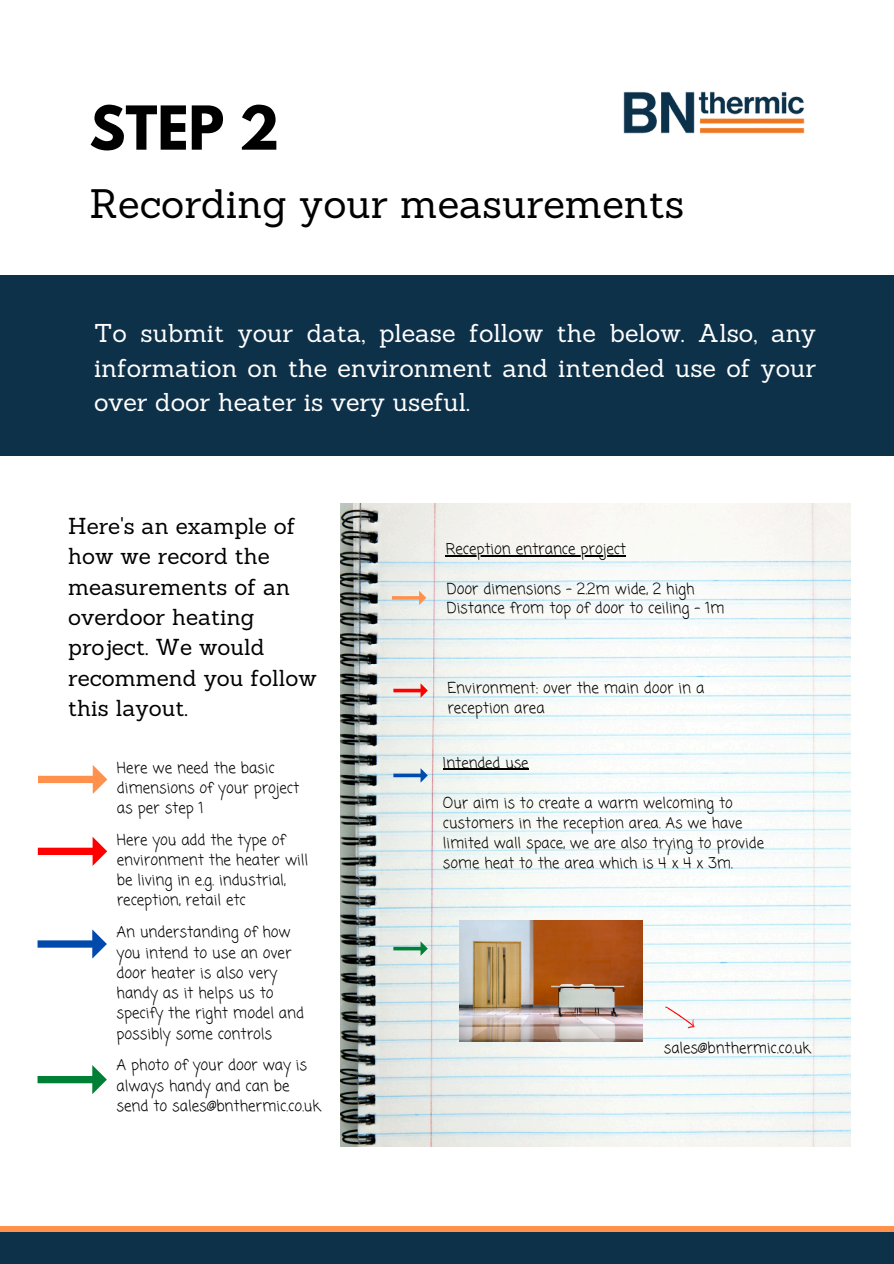
<style>
.page{position:relative;width:894px;height:1264px;background:#fff}
.page>*{position:absolute;margin:0;border:0;box-sizing:border-box;transform-origin:0 0}
.t1{font:700 53.55px "League Spartan";color:#000}
.t2{font:40.05px "Sanchez";color:#000}
.t3{font:25.05px/34.8px "Sanchez";color:#fff;text-align:justify}
.t4{font:22.5px/30.3px "Sanchez";color:#000}
.t5{font:15px/20.2px "Coming Soon";color:#000}
.t6{font:14.85px/20px "Coming Soon";color:#000}
</style>
<div class="page">
<img style="left:340px;top:503px;width:510px;height:643px">
<svg style="left:38px;top:765px;width:69px;height:29px"></svg>
<div style="left:0;top:275px;width:893px;height:180px;background:#0e314a"></div>
<svg style="left:38px;top:929px;width:69px;height:29px"></svg>
<svg style="left:392px;top:590px;width:34px;height:15px"></svg>
<svg style="left:393px;top:768px;width:34px;height:14px"></svg>
<svg style="left:38px;top:1065px;width:69px;height:29px"></svg>
<svg style="left:393px;top:683px;width:34px;height:14px"></svg>
<svg style="left:38px;top:837px;width:69px;height:29px"></svg>
<img style="left:623px;top:91px;width:182px;height:43px">
<div style="left:0;top:1226px;width:893px;height:37px;background:#ff914d"></div>
<div style="left:0;top:1232px;width:893px;height:31px;background:#0e314a"></div>
<img style="left:459px;top:920px;width:183px;height:121px">
<hr style="left:445px;top:555px;width:181px;height:1px;background:#000">
<hr style="left:443px;top:768px;width:85px;height:2px;background:#000">
<svg style="left:664px;top:1002px;width:33px;height:28px"></svg>
<svg style="left:393px;top:941px;width:34px;height:14px"></svg>
<h1 class="t1" style="left:89px;top:101px;width:191px">STEP 2</h1>
<h2 class="t2" style="left:89px;top:177px;width:596px">Recording your measurements</h2>
<p class="t3" style="left:94px;top:315px;width:723px">To submit your data, please follow the below. Also, any information on the environment and intended use of your over door heater is very useful.</p>
<p class="t4" style="left:68px;top:510px;width:250px">Here's an example of how we record the measurements of an overdoor heating project. We would recommend you follow this layout.</p>
<p class="t5" style="left:117px;top:758px;width:184px">Here we need the basic dimensions of your project as per step 1</p>
<p class="t5" style="left:117px;top:830px;width:193px">Here you add the type of environment the heater will be living in e.g. industrial, reception, retail etc</p>
<p class="t5" style="left:116px;top:923px;width:189px">An understanding of how you intend to use an over door heater is also very handy as it helps us to specify the right model and possibly some controls</p>
<p class="t5" style="left:116px;top:1056px;width:205px">A photo of your door way is always handy and can be send to sales@bnthermic.co.uk</p>
<p class="t5" style="left:445px;top:540px;width:182px">Reception entrance project</p>
<p class="t5" style="left:446px;top:580px;width:249px">Door dimensions - 2.2m wide, 2 high</p>
<p class="t5" style="left:446px;top:599px;width:279px">Distance from top of door to ceiling - 1m</p>
<p class="t5" style="left:447px;top:678px;width:258px">Environment: over the main door in a reception area</p>
<p class="t6" style="left:443px;top:753px;width:87px">Intended use</p>
<p class="t6" style="left:443px;top:793px;width:322px">Our aim is to create a warm welcoming to customers in the reception area. As we have limited wall space, we are also trying to provide some heat to the area which is 4 x 4 x 3m.</p>
<p class="t6" style="left:663px;top:1039px;width:148px">sales@bnthermic.co.uk</p>
</div>
